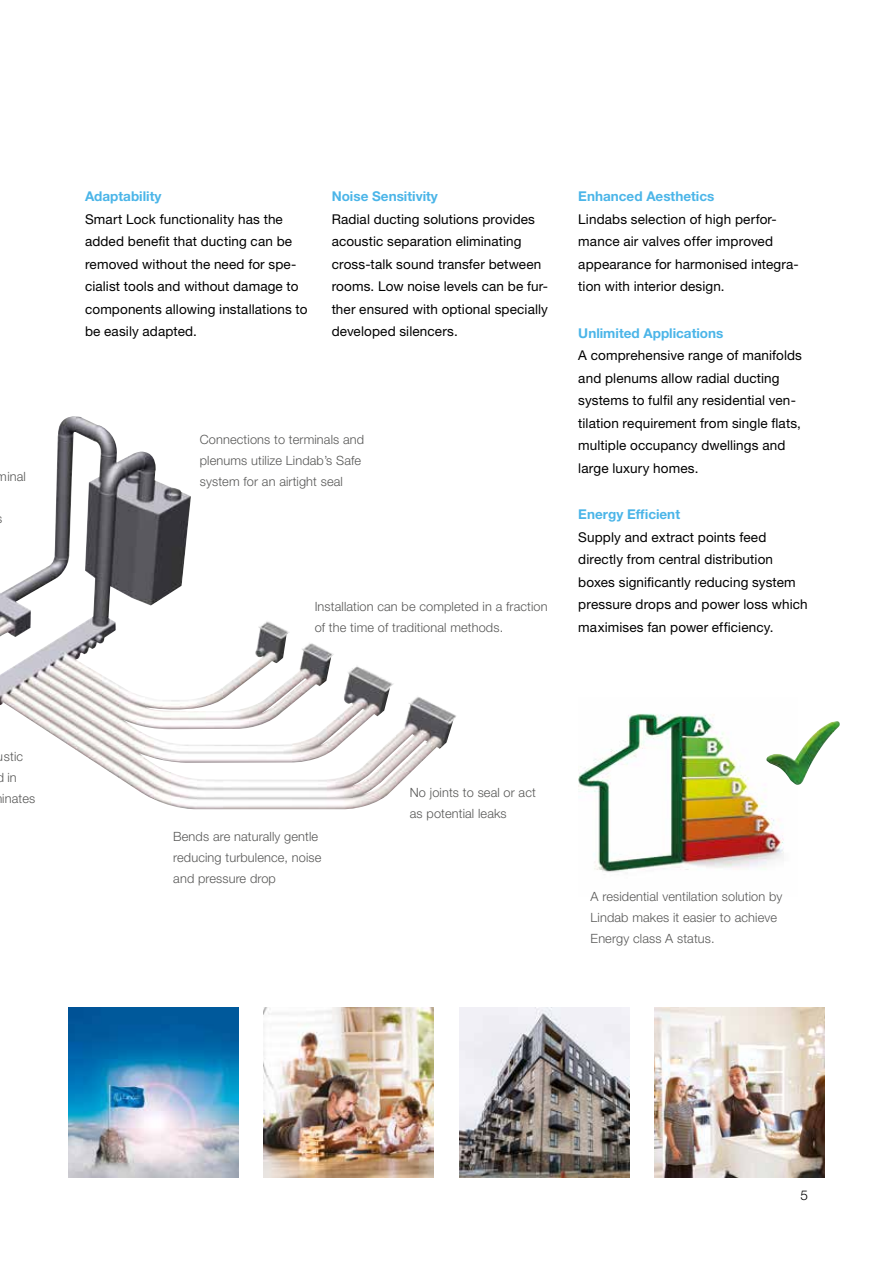
<style>
.page{position:relative;width:893px;height:1263px;background:#fff}
.page>*{position:absolute;margin:0;border:0;box-sizing:border-box;transform-origin:0 0}
.t1{font:13.5px/22.5px "Helvetica Neue LT Pro";letter-spacing:.01em;color:#000}
.t2{font:700 13.5px "Helvetica Neue LT Pro";color:#4bb5e8}
.t3{font:300 13.5px "Helvetica Neue LT Pro";color:#000}
.t4{font:300 12.75px/21px "Helvetica Neue LT Pro";letter-spacing:.01em;color:#575756}
</style>
<div class="page">
<img style="left:0;top:416px;width:456px;height:393px">
<img style="left:655px;top:1007px;width:170px;height:171px">
<img style="left:459px;top:1007px;width:170px;height:171px">
<img style="left:264px;top:1007px;width:170px;height:171px">
<img style="left:68px;top:1007px;width:170px;height:171px">
<img style="left:578px;top:713px;width:206px;height:159px">
<img style="left:765px;top:721px;width:75px;height:64px">
<p class="t4" style="left:-3px;top:466px;width:31px">minal</p>
<p class="t4" style="left:-3px;top:745px;width:28px">ustic</p>
<p class="t4" style="left:7px;top:766px;width:11px">in</p>
<p class="t4" style="left:2px;top:787px;width:34px">inates</p>
<p class="t2" style="left:85px;top:188px;width:78px">Adaptability</p>
<p class="t1" style="left:85px;top:207px;width:224px">Smart Lock functionality has the added benefit that ducting can be removed without the need for spe&shy;cialist tools and without damage to components allowing installations to be easily adapted.</p>
<p class="t2" style="left:332px;top:188px;width:108px">Noise Sensitivity</p>
<p class="t1" style="left:332px;top:207px;width:218px">Radial ducting solutions provides acoustic separation eliminating cross-talk sound transfer between rooms. Low noise levels can be fur&shy;ther ensured with optional specially developed silencers.</p>
<p class="t4" style="left:200px;top:429px;width:166px">Connections to terminals and plenums utilize Lindab’s Safe system for an airtight seal</p>
<p class="t4" style="left:315px;top:595px;width:235px">Installation can be completed in a fraction of the time of traditional methods.</p>
<p class="t2" style="left:578px;top:188px;width:137px">Enhanced Aesthetics</p>
<p class="t1" style="left:578px;top:207px;width:222px">Lindabs selection of high perfor&shy;mance air valves offer improved appearance for harmonised integra&shy;tion with interior design.</p>
<p class="t2" style="left:578px;top:324px;width:147px">Unlimited Applications</p>
<p class="t1" style="left:578px;top:344px;width:225px">A comprehensive range of manifolds and plenums allow radial ducting systems to fulfil any residential ven&shy;tilation requirement from single flats, multiple occupancy dwellings and large luxury homes.</p>
<p class="t2" style="left:578px;top:506px;width:103px">Energy Efficient</p>
<p class="t1" style="left:578px;top:525px;width:231px">Supply and extract points feed directly from central distribution boxes significantly reducing system pressure drops and power loss which maximises fan power efficiency.</p>
<p class="t4" style="left:173px;top:826px;width:150px">Bends are naturally gentle reducing turbulence, noise and pressure drop</p>
<p class="t4" style="left:410px;top:782px;width:127px">No joints to seal or act as potential leaks</p>
<p class="t4" style="left:591px;top:886px;width:193px">A residential ventilation solution by<br>Lindab makes it easier to achieve<br>Energy class A status.</p>
<p class="t3" style="left:800px;top:1187px;width:9px">5</p>
</div>
